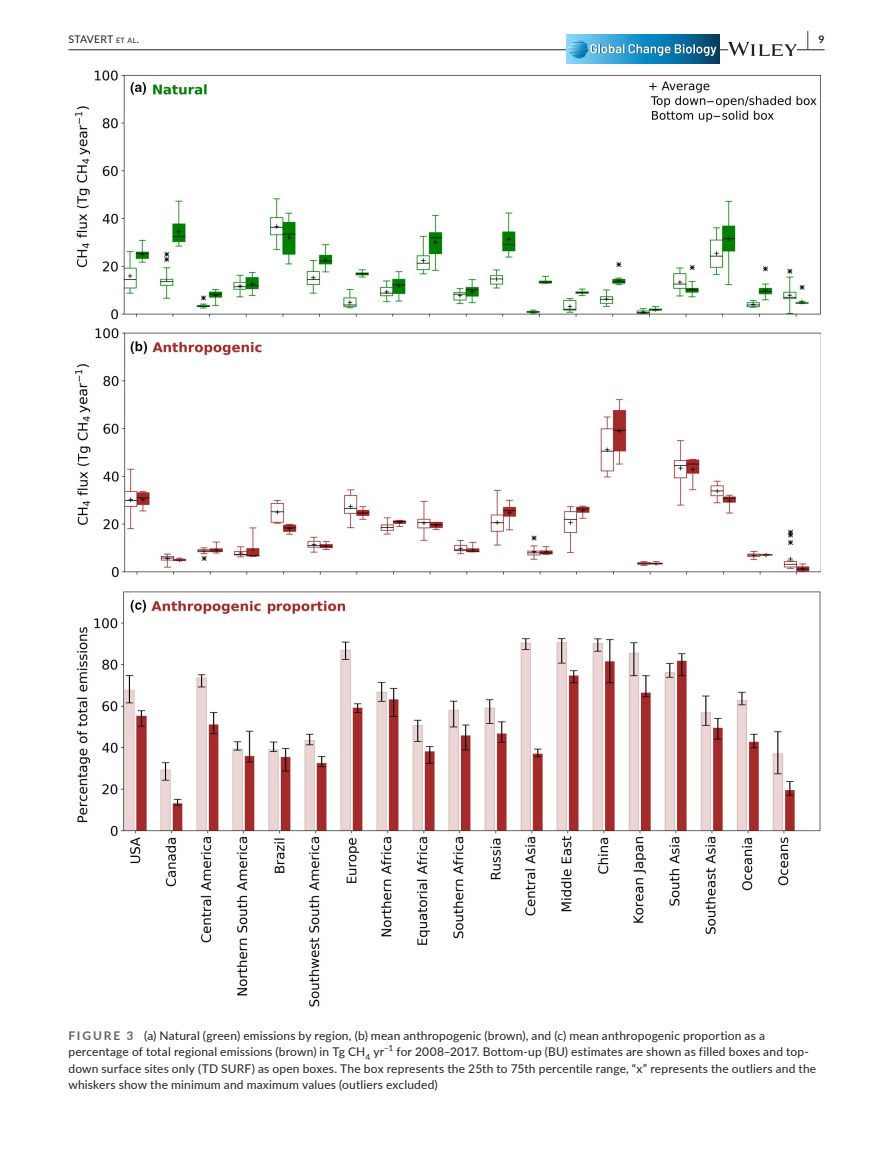
<style>
.page{position:relative;width:893px;height:1174px;background:#fff}
.page>*{position:absolute;margin:0;border:0;box-sizing:border-box;transform-origin:0 0}
.t1{font:700 19.5px "Lato";color:#231f20;scale:.43 1}
.t2{font:12px/16.5px "Lato";letter-spacing:.015em;color:#231f20}
.t3{font:10.5px "Lato";letter-spacing:.01em;color:#231f20}
.t4{font:8.4px "Lato";color:#231f20}
.s1{font-size:7.35px}
.s2{font-weight:700;color:#636366}
</style>
<div class="page">
<hr style="left:68px;top:49px;width:756px;height:1px;background:#231f20">
<svg style="left:567px;top:34px;width:153px;height:30px;background:#298aba"></svg>
<svg style="left:568px;top:40px;width:149px;height:18px;background:#499ac2"></svg>
<svg style="left:728px;top:42px;width:69px;height:14px"></svg>
<img style="left:75px;top:70px;width:746px;height:937px">
<p class="t3" style="left:68px;top:31px;width:72px">STAVERT <span class="s1">et al</span>.</p>
<h1 class="t1" style="left:807px;top:25px;width:43px">| <sup>9</sup></h1>
<p class="t2" style="left:68px;top:1026px;width:698px"><span class="s2">FIGURE 3</span> (a) Natural (green) emissions by region, (b) mean anthropogenic (brown), and (c) mean anthropogenic proportion as a percentage of total regional emissions (brown) in Tg CH<sub>4</sub> yr</p>
<p class="t4" style="left:384px;top:1041px;width:11px">−1</p>
<p class="t2" style="left:68px;top:1043px;width:749px;text-indent:328px">for 2008–2017. Bottom-up (BU) estimates are shown as filled boxes and top&shy;down surface sites only (TD SURF) as open boxes. The box represents the 25th to 75th percentile range, “x” represents the outliers and the whiskers show the minimum and maximum values (outliers excluded)</p>
</div>
